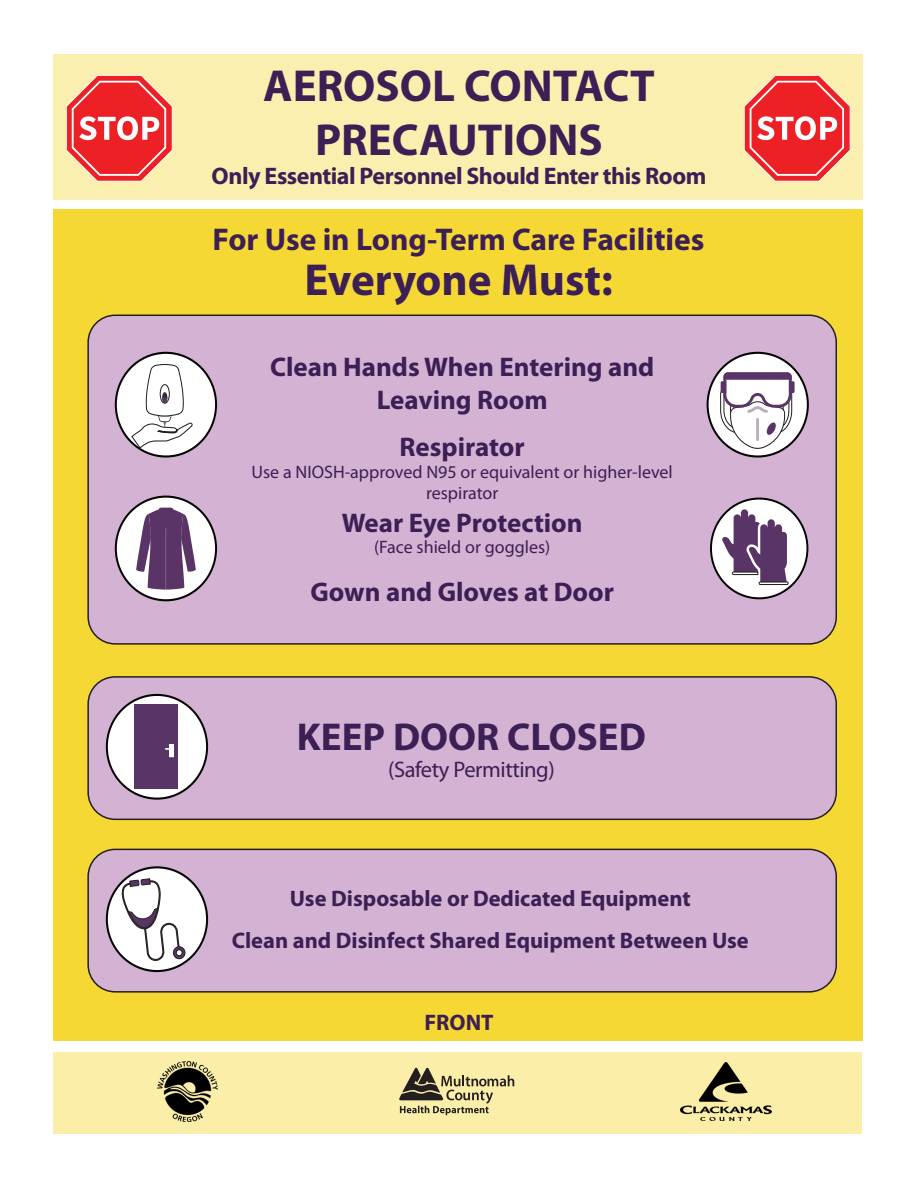
<style>
.page{position:relative;width:918px;height:1188px;background:#fff}
.page>*{position:absolute;margin:0;border:0;box-sizing:border-box;transform-origin:0 0}
.t1{font:700 45px "Myriad Pro";color:#3c1f54}
.t2{font:700 39px "Myriad Pro";color:#3c1f54}
.t3{font:700 31.5px "Myriad Pro";color:#3c1f54}
.t4{font:700 27px/32.4px "Myriad Pro";color:#3c1f54;text-align:center}
.t5{font:700 24px "Myriad Pro";letter-spacing:-.02em;color:#3c1f54}
.t6{font:700 22.5px "Myriad Pro";color:#3c1f54}
.t7{font:22.5px "Myriad Pro";letter-spacing:-.02em;color:#3c1f54}
.t8{font:18px/21.6px "Myriad Pro";color:#3c1f54;text-align:center}
</style>
<div class="page">
<div style="left:53px;top:1053px;width:809px;height:81px;background:#fbeea8"></div>
<div style="left:53px;top:55px;width:810px;height:145px;background:#fbefb0"></div>
<div style="left:53px;top:210px;width:810px;height:831px;background:#f6d834"></div>
<svg style="left:66px;top:75px;width:106px;height:106px"></svg>
<svg style="left:744px;top:75px;width:106px;height:106px"></svg>
<div style="left:88px;top:315px;width:748px;height:329px;background:#d4b2d3;border-radius:27px"></div>
<div style="left:87px;top:315px;width:750px;height:330px;border:2px solid #231f20;border-radius:27px"></div>
<svg style="left:115px;top:352px;width:102px;height:106px"></svg>
<svg style="left:115px;top:496px;width:102px;height:105px"></svg>
<svg style="left:707px;top:352px;width:102px;height:106px"></svg>
<div style="left:711px;top:499px;width:96px;height:99px;background:#fff;border-radius:50%"></div>
<div style="left:710px;top:498px;width:98px;height:101px;border:2px solid #050504;border-radius:50%"></div>
<svg style="left:722px;top:509px;width:65px;height:76px"></svg>
<div style="left:759px;top:582px;width:30px;height:3px;border:1px solid #231f20"></div>
<div style="left:88px;top:677px;width:748px;height:142px;background:#d4b2d3;border-radius:27px"></div>
<div style="left:87px;top:676px;width:750px;height:144px;border:2px solid #231f20;border-radius:27px"></div>
<svg style="left:106px;top:694px;width:102px;height:106px"></svg>
<div style="left:88px;top:849px;width:748px;height:143px;background:#d4b2d3;border-radius:27px"></div>
<div style="left:87px;top:849px;width:750px;height:144px;border:2px solid #231f20;border-radius:27px"></div>
<div style="left:107px;top:867px;width:100px;height:104px;background:#fff;border-radius:50%"></div>
<div style="left:106px;top:866px;width:102px;height:106px;border:2px solid #050504;border-radius:50%"></div>
<svg style="left:122px;top:872px;width:64px;height:89px"></svg>
<img style="left:158px;top:1061px;width:60px;height:61px">
<svg style="left:399px;top:1068px;width:115px;height:47px"></svg>
<img style="left:680px;top:1062px;width:91px;height:59px">
<p class="t1" style="left:263px;top:57px;width:393px">AEROSOL CONTACT</p>
<p class="t1" style="left:315px;top:111px;width:289px">PRECAUTIONS</p>
<p class="t5" style="left:212px;top:160px;width:496px">Only Essential Personnel Should Enter this Room</p>
<p class="t3" style="left:213px;top:219px;width:493px">For Use in Long-Term Care Facilities</p>
<p class="t1" style="left:304px;top:250px;width:310px">Everyone Must:</p>
<p class="t4" style="left:270px;top:350px;width:386px">Clean Hands When Entering and<br>Leaving Room</p>
<p class="t4" style="left:400px;top:430px;width:127px">Respirator</p>
<p class="t8" style="left:252px;top:461px;width:423px">Use a NIOSH-approved N95 or equivalent or higher-level respirator</p>
<p class="t4" style="left:342px;top:506px;width:243px">Wear Eye Protection</p>
<p class="t8" style="left:374px;top:536px;width:178px">(Face shield or goggles)</p>
<p class="t4" style="left:310px;top:575px;width:305px">Gown and Gloves at Door</p>
<p class="t2" style="left:297px;top:711px;width:350px">KEEP DOOR CLOSED</p>
<p class="t7" style="left:388px;top:755px;width:168px">(Safety Permitting)</p>
<p class="t6" style="left:290px;top:884px;width:402px">Use Disposable or Dedicated Equipment</p>
<p class="t6" style="left:232px;top:926px;width:519px">Clean and Disinfect Shared Equipment Between Use</p>
<p class="t6" style="left:424px;top:1008px;width:71px">FRONT</p>
</div>
